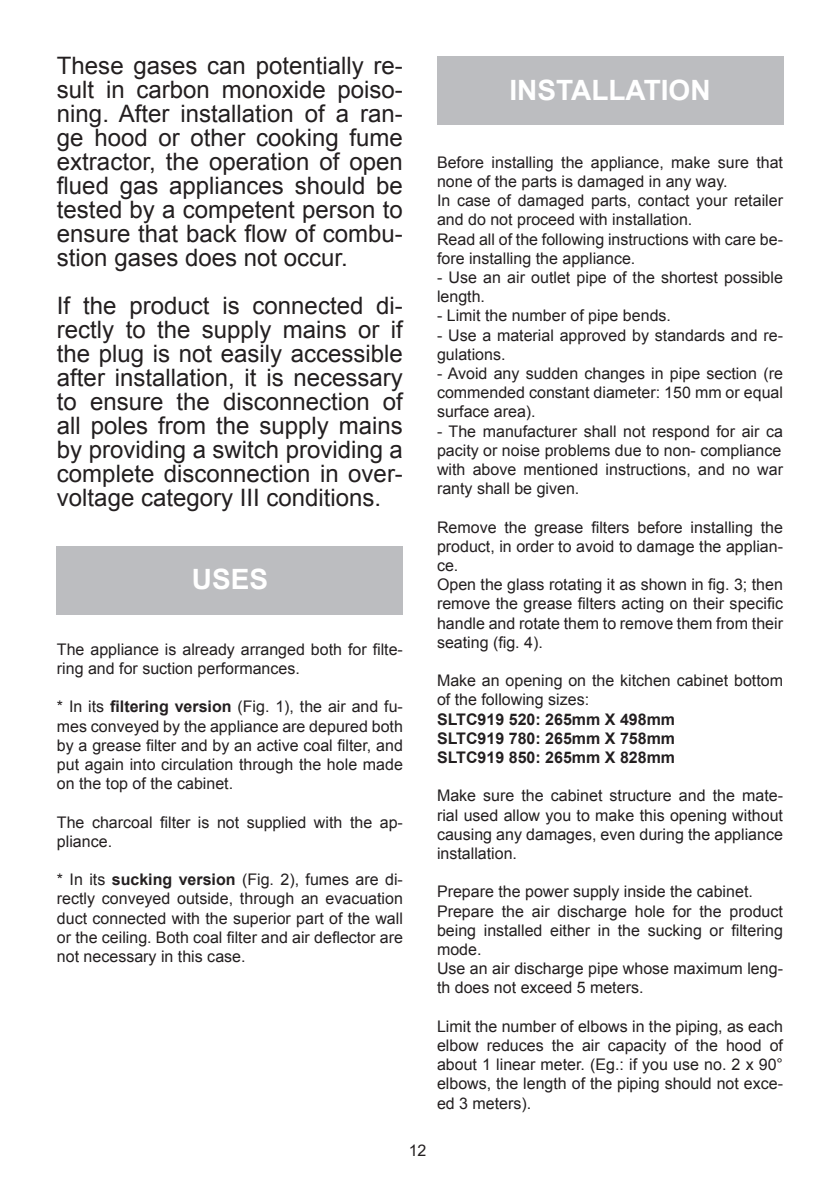
<style>
.page{position:relative;width:840px;height:1191px;background:#fff}
.page>*{position:absolute;margin:0;border:0;box-sizing:border-box;transform-origin:0 0}
.t1{font:700 28px "Arial";color:#fff}
.t2{font:24px/24px "Arial";color:#231f20;text-align:justify}
.t3{font:16px/19.2px "Arial";color:#231f20}
.t4{font:700 16px/19.2px "Arial";color:#231f20}
.s1{font-weight:700}
.s2{font-weight:400}
</style>
<div class="page">
<div style="left:57px;top:547px;width:346px;height:68px;background:#bcbdc0"></div>
<div style="left:437px;top:57px;width:346px;height:68px;background:#bcbdc0"></div>
<p class="t2" style="left:57px;top:54px;width:347px">These gases can potentially re&shy;sult in carbon monoxide poiso&shy;ning. After installation of a ran&shy;ge hood or other cooking fume extractor, the operation of open flued gas appliances should be tested by a competent person to ensure that back flow of combu&shy;stion gases does not occur.</p>
<p class="t2" style="left:57px;top:294px;width:347px">If the product is connected di&shy;rectly to the supply mains or if the plug is not easily accessible after installation, it is necessary to ensure the disconnection of all poles from the supply mains by providing a switch providing a complete disconnection in over&shy;voltage category III conditions.</p>
<p class="t1" style="left:192px;top:560px;width:78px">USES</p>
<p class="t3" style="left:57px;top:640px;width:347px">The appliance is already arranged both for filte&shy;ring and for suction performances.</p>
<p class="t3" style="left:57px;top:697px;width:347px;text-align:justify">* In its <span class="s1">filtering version</span> (Fig. 1), the air and fu&shy;mes conveyed by the appliance are depured both by a grease filter and by an active coal filter, and put again into circulation through the hole made on the top of the cabinet.</p>
<p class="t3" style="left:57px;top:812px;width:347px">The charcoal filter is not supplied with the ap&shy;pliance.</p>
<p class="t3" style="left:57px;top:870px;width:347px;text-align:justify">* In its <span class="s1">sucking version</span> (Fig. 2), fumes are di&shy;rectly conveyed outside, through an evacuation duct connected with the superior part of the wall or the ceiling. Both coal filter and air deflector are not necessary in this case.</p>
<p class="t1" style="left:509px;top:72px;width:203px">INSTALLATION</p>
<p class="t3" style="left:437px;top:153px;width:347px">Before installing the appliance, make sure that none of the parts is damaged in any way.<br>In case of damaged parts, contact your retailer and do not proceed with installation.<br>Read all of the following instructions with care be&shy;fore installing the appliance.</p>
<p class="t3" style="left:437px;top:268px;width:347px">- Use an air outlet pipe of the shortest possible length.</p>
<p class="t3" style="left:437px;top:306px;width:235px">- Limit the number of pipe bends.</p>
<p class="t3" style="left:437px;top:325px;width:347px">- Use a material approved by standards and re&shy;gulations.</p>
<p class="t3" style="left:437px;top:364px;width:347px;text-align:justify">- Avoid any sudden changes in pipe section (re commended constant diameter: 150 mm or equal surface area).</p>
<p class="t3" style="left:437px;top:421px;width:347px;text-align:justify">- The manufacturer shall not respond for air ca pacity or noise problems due to non- compliance with above mentioned instructions, and no war ranty shall be given.</p>
<p class="t3" style="left:437px;top:517px;width:347px">Remove the grease filters before installing the product, in order to avoid to damage the applian&shy;ce.<br>Open the glass rotating it as shown in fig. 3; then remove the grease filters acting on their specific handle and rotate them to remove them from their seating (fig. 4).</p>
<p class="t4" style="left:437px;top:671px;width:347px"><span class="s2">Make an opening on the kitchen cabinet bottom of the following sizes:<br></span>SLTC919 520: 265mm X 498mm<br>SLTC919 780: 265mm X 758mm<br>SLTC919 850: 265mm X 828mm</p>
<p class="t3" style="left:437px;top:786px;width:347px;text-align:justify">Make sure the cabinet structure and the mate&shy;rial used allow you to make this opening without causing any damages, even during the appliance installation.</p>
<p class="t3" style="left:437px;top:882px;width:347px">Prepare the power supply inside the cabinet.<br>Prepare the air discharge hole for the product being installed either in the sucking or filtering mode.<br>Use an air discharge pipe whose maximum leng&shy;th does not exceed 5 meters.</p>
<p class="t3" style="left:437px;top:1017px;width:347px;text-align:justify">Limit the number of elbows in the piping, as each elbow reduces the air capacity of the hood of about 1 linear meter. (Eg.: if you use no. 2 x 90° elbows, the length of the piping should not exce&shy;ed 3 meters).</p>
<p class="t3" style="left:408px;top:1141px;width:19px">12</p>
<p class="t3" style="left:411px;top:1142px;width:19px">13</p>
</div>
